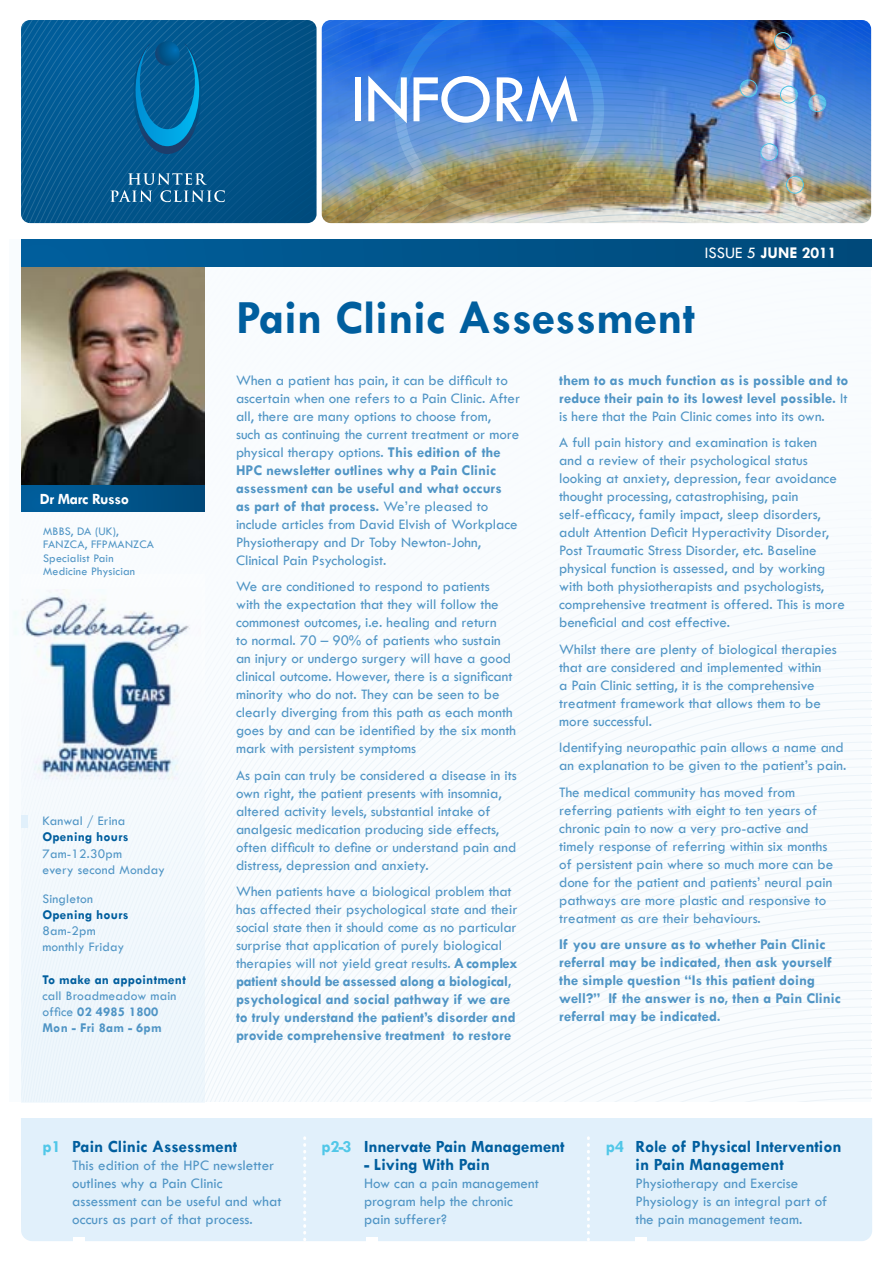
<style>
.page{position:relative;width:893px;height:1263px;background:#fff}
.page>*{position:absolute;margin:0;border:0;box-sizing:border-box;transform-origin:0 0}
.t1{font:700 48px "Tw Cen";color:#005e9e}
.t2{font:700 17.25px/18px "Tw Cen";color:#005e9e}
.t3{font:700 16.5px "Tw Cen";color:#fff}
.t4{font:700 15.75px "Tw Cen";letter-spacing:-.025em;color:#fff}
.t5{font:15px/18px "Tw Cen";color:#5095c5}
.t6{font:700 15px/18px "Tw Cen";color:#5095c5;text-align:justify}
.t7{font:13.5px/16.2px "Tw Cen";letter-spacing:.015em;color:#5095c5}
.t8{font:700 13.5px "Tw Cen";letter-spacing:.015em;color:#005e9e}
.t9{font:12px/13.5px "Tw Cen";letter-spacing:.015em;color:#5095c5}
.s1{font-weight:700}
.s2{font-weight:400}
.s3{color:#50c7e8}
</style>
<div class="page">
<div style="left:21px;top:1118px;width:851px;height:123px;background:#e1f0fb"></div>
<div style="left:9px;top:239px;width:862px;height:871px;background:#f7fbfe"></div>
<div style="left:21px;top:240px;width:850px;height:26px;background:linear-gradient(to right,#005f9d,#004a79)"></div>
<div style="left:0;top:1103px;width:893px;height:15px;background:#fff"></div>
<svg style="left:587px;top:1138px;width:3px;height:103px"></svg>
<svg style="left:303px;top:1138px;width:3px;height:103px"></svg>
<img style="left:322px;top:20px;width:549px;height:203px">
<div style="left:355px;top:77px;width:6px;height:44px;background:#fff"></div>
<svg style="left:368px;top:76px;width:39px;height:47px"></svg>
<svg style="left:413px;top:76px;width:77px;height:47px"></svg>
<svg style="left:497px;top:76px;width:80px;height:47px"></svg>
<svg style="left:21px;top:20px;width:296px;height:203px;background:#05588e"></svg>
<svg style="left:110px;top:173px;width:115px;height:29px;background:#2f739f"></svg>
<svg style="left:133px;top:43px;width:68px;height:111px;background:#05679f"></svg>
<svg style="left:155px;top:41px;width:25px;height:25px"></svg>
<div style="left:21px;top:575px;width:183px;height:528px;background:#f1f7fc"></div>
<div style="left:21px;top:816px;width:6px;height:12px;background:#e1f0fb"></div>
<img style="left:21px;top:267px;width:183px;height:218px">
<div style="left:21px;top:485px;width:183px;height:27px;background:linear-gradient(to right,#00609e,#004979)"></div>
<div style="left:73px;top:1237px;width:12px;height:8px;background:#fff"></div>
<div style="left:366px;top:1237px;width:12px;height:8px;background:#fff"></div>
<div style="left:635px;top:1237px;width:11px;height:8px;background:#fff"></div>
<img style="left:25px;top:597px;width:164px;height:182px">
<p class="t4" style="left:40px;top:490px;width:91px">Dr Marc Russo</p>
<p class="t9" style="left:43px;top:524px;width:112px">MBBS, DA (UK),<br>FANZCA, FFPMANZCA<br>Specialist Pain<br>Medicine Physician</p>
<p class="t7" style="left:42px;top:813px;width:84px">Kanwal / Erina</p>
<p class="t8" style="left:42px;top:829px;width:88px">Opening hours</p>
<p class="t7" style="left:42px;top:845px;width:124px">7am-12.30pm<br>every second Monday</p>
<p class="t7" style="left:42px;top:890px;width:52px">Singleton</p>
<p class="t8" style="left:42px;top:907px;width:88px">Opening hours</p>
<p class="t7" style="left:42px;top:923px;width:83px">8am-2pm monthly Friday</p>
<p class="t8" style="left:42px;top:971px;width:145px">To make an appointment</p>
<p class="t7" style="left:42px;top:987px;width:136px">call Broadmeadow main office <span class="s1">02 4985 1800<br>Mon - Fri 8am - 6pm</span></p>
<p class="t3" style="left:705px;top:243px;width:133px"><span class="s2">ISSUE 5</span> JUNE 2011</p>
<h1 class="t1" style="left:236px;top:289px;width:461px">Pain Clinic Assessment</h1>
<p class="t5" style="left:236px;top:371px;width:286px">When a patient has pain, it can be difficult to ascertain when one refers to a Pain Clinic. After all, there are many options to choose from,<br>such as continuing the current treatment or more physical therapy options. <span class="s1">This edition of the HPC newsletter outlines why a Pain Clinic assessment can be useful and what occurs<br>as part of that process.</span> We’re pleased to include articles from David Elvish of Workplace Physiotherapy and Dr Toby Newton-John, Clinical Pain Psychologist.</p>
<p class="t5" style="left:236px;top:578px;width:281px">We are conditioned to respond to patients with the expectation that they will follow the commonest outcomes, i.e. healing and return<br>to normal. 70 – 90% of patients who sustain an injury or undergo surgery will have a good clinical outcome. However, there is a significant minority who do not. They can be seen to be clearly diverging from this path as each month goes by and can be identified by the six month mark with persistent symptoms</p>
<p class="t5" style="left:236px;top:766px;width:282px">As pain can truly be considered a disease in its own right, the patient presents with insomnia, altered activity levels, substantial intake of analgesic medication producing side effects, often difficult to define or understand pain and distress, depression and anxiety.</p>
<p class="t5" style="left:236px;top:883px;width:283px">When patients have a biological problem that has affected their psychological state and their social state then it should come as no particular surprise that application of purely biological therapies will not yield great results. <span class="s1">A complex patient should be assessed along a biological, psychological and social pathway if we are to truly understand the patient’s disorder and provide comprehensive treatment to restore</span></p>
<p class="t6" style="left:559px;top:371px;width:291px">them to as much function as is possible and to reduce their pain to its lowest level possible. <span class="s2">It is here that the Pain Clinic comes into its own.</span></p>
<p class="t5" style="left:559px;top:434px;width:287px">A full pain history and examination is taken<br>and a review of their psychological status looking at anxiety, depression, fear avoidance thought processing, catastrophising, pain self-efficacy, family impact, sleep disorders, adult Attention Deficit Hyperactivity Disorder, Post Traumatic Stress Disorder, etc. Baseline physical function is assessed, and by working with both physiotherapists and psychologists, comprehensive treatment is offered. This is more beneficial and cost effective.</p>
<p class="t5" style="left:559px;top:640px;width:279px">Whilst there are plenty of biological therapies that are considered and implemented within<br>a Pain Clinic setting, it is the comprehensive treatment framework that allows them to be more successful.</p>
<p class="t5" style="left:559px;top:739px;width:289px">Identifying neuropathic pain allows a name and an explanation to be given to the patient’s pain.</p>
<p class="t5" style="left:559px;top:783px;width:276px">The medical community has moved from referring patients with eight to ten years of chronic pain to now a very pro-active and timely response of referring within six months of persistent pain where so much more can be done for the patient and patients’ neural pain pathways are more plastic and responsive to treatment as are their behaviours.</p>
<p class="t6" style="left:559px;top:935px;width:283px;text-align:left">If you are unsure as to whether Pain Clinic referral may be indicated, then ask yourself the simple question “Is this patient doing well?” If the answer is no, then a Pain Clinic referral may be indicated.</p>
<p class="t2" style="left:43px;top:1137px;width:196px"><span class="s3">p1</span> Pain Clinic Assessment</p>
<p class="t5" style="left:72px;top:1156px;width:211px">This edition of the HPC newsletter outlines why a Pain Clinic assessment can be useful and what occurs as part of that process.</p>
<p class="t2" style="left:321px;top:1137px;width:245px"><span class="s3">p2-3</span> Innervate Pain Management</p>
<p class="t2" style="left:364px;top:1155px;width:127px">- Living With Pain</p>
<p class="t5" style="left:364px;top:1174px;width:176px">How can a pain management program help the chronic pain sufferer?</p>
<p class="t2" style="left:636px;top:1137px;width:208px;text-indent:-30px"><span class="s3">p4</span> Role of Physical Intervention in Pain Management</p>
<p class="t5" style="left:636px;top:1174px;width:193px">Physiotherapy and Exercise<br>Physiology is an integral part of the pain management team.</p>
</div>
